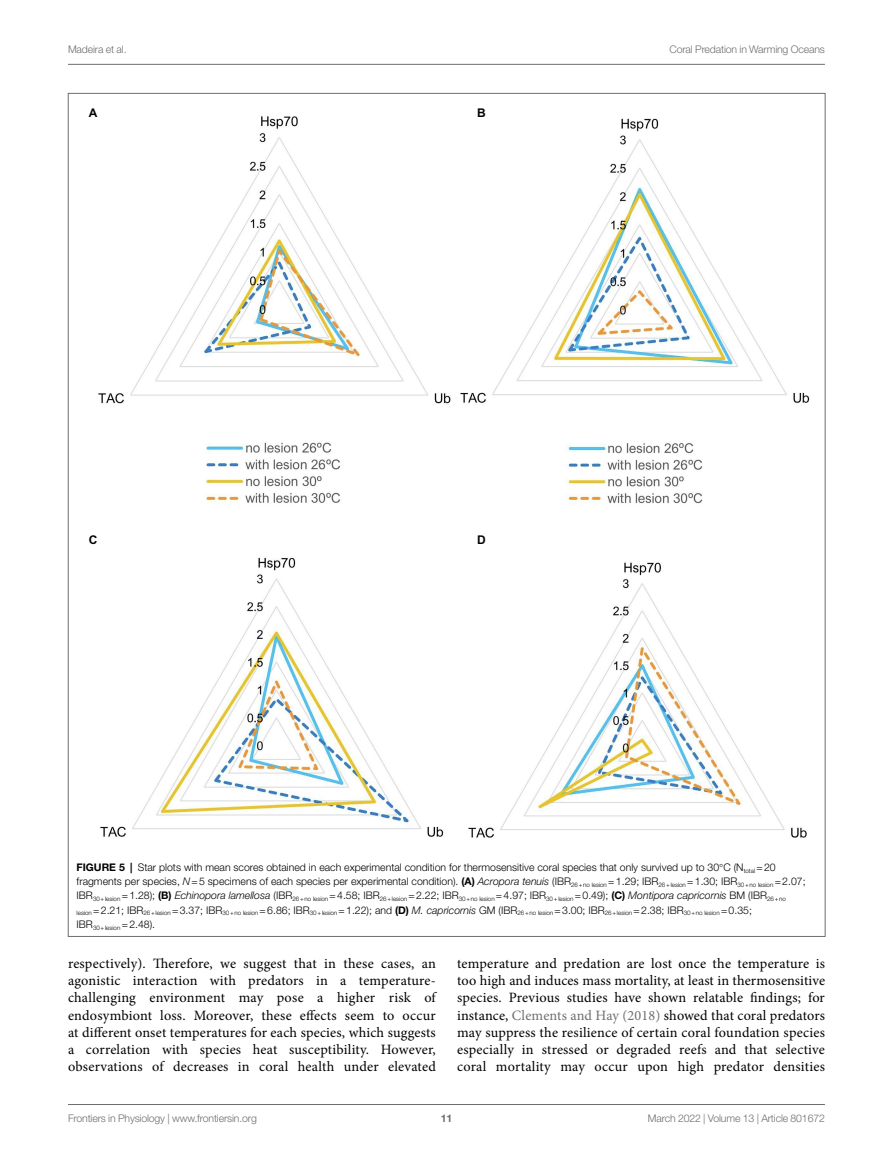
<style>
.page{position:relative;width:893px;height:1170px;background:#fff}
.page>*{position:absolute;margin:0;border:0;box-sizing:border-box;transform-origin:0 0}
.TEXT{font:14.25px/17.2px "Minion Pro";letter-spacing:.015em;color:#000;text-align:justify}
.t1{font:700 12px "Arial";color:#030303}
.FIG_LEG{font:300 10.5px/14.2px "Helvetica Neue LT Std";color:#000}
.t2{font:300 10.5px "Helvetica Neue LT Std";letter-spacing:-.015em;color:#6d6e71}
.t3{font:700 10.5px "Helvetica Neue LT Std";color:#6d6e71}
.s1{font-weight:700}
.s2{font-family:"STIX General";font-weight:400}
.s3{font-style:italic}
.s4{color:#6d6e71}
</style>
<div class="page">
<hr style="left:68px;top:64px;width:757px;height:1px;background:#6d6e71">
<hr style="left:68px;top:1104px;width:757px;height:1px;background:#6d6e71">
<img style="left:98px;top:116px;width:712px;height:722px">
<p class="t2" style="left:68px;top:42px;width:60px">Madeira et al.</p>
<p class="t2" style="left:669px;top:42px;width:157px">Coral Predation in Warming Oceans</p>
<p class="t1" style="left:89px;top:105px;width:10px">A</p>
<p class="t1" style="left:477px;top:105px;width:10px">B</p>
<p class="t1" style="left:89px;top:532px;width:10px">C</p>
<p class="t1" style="left:477px;top:532px;width:10px">D</p>
<p class="FIG_LEG" style="left:77px;top:859px;width:730px"><span class="s1">FIGURE 5 |</span> Star plots with mean scores obtained in each experimental condition for thermosensitive coral species that only survived up to 30<span class="s2">°</span>C (N<sub>total</sub> =20 fragments per species, <span class="s3">N</span>=5 specimens of each species per experimental condition). <span class="s1">(A)</span> <span class="s3">Acropora tenuis</span> (IBR<sub>26+no</sub> <sub>lesion</sub> =1.29; IBR<sub>26+lesion</sub> =1.30; IBR<sub>30+no</sub> <sub>lesion</sub> =2.07; IBR<sub>30+lesion</sub> =1.28); <span class="s1">(B)</span> <span class="s3">Echinopora lamellosa</span> (IBR<sub>26+no</sub> <sub>lesion</sub> =4.58; IBR<sub>26+lesion</sub> =2.22; IBR<sub>30+no</sub> <sub>lesion</sub> =4.97; IBR<sub>30+lesion</sub> =0.49); <span class="s1">(C)</span> <span class="s3">Montipora capricornis</span> BM (IBR<sub>26+no<br>lesion</sub> =2.21; IBR<sub>26+lesion</sub> =3.37; IBR<sub>30+no</sub> <sub>lesion</sub> =6.86; IBR<sub>30+lesion</sub> =1.22); and <span class="s1">(D)</span> <span class="s3">M. capricornis</span> GM (IBR<sub>26+no</sub> <sub>lesion</sub> =3.00; IBR<sub>26+lesion</sub> =2.38; IBR<sub>30+no</sub> <sub>lesion</sub> =0.35;<br>IBR<sub>30+lesion</sub> =2.48).</p>
<p class="TEXT" style="left:68px;top:954px;width:369px">respectively). Therefore, we suggest that in these cases, an agonistic interaction with predators in a temperature&shy;challenging environment may pose a higher risk of endosymbiont loss. Moreover, these effects seem to occur at different onset temperatures for each species, which suggests a correlation with species heat susceptibility. However, observations of decreases in coral health under elevated</p>
<p class="TEXT" style="left:457px;top:954px;width:369px">temperature and predation are lost once the temperature is too high and induces mass mortality, at least in thermosensitive species. Previous studies have shown relatable findings; for instance, <span class="s4">Clements and Hay (2018)</span> showed that coral predators may suppress the resilience of certain coral foundation species especially in stressed or degraded reefs and that selective coral mortality may occur upon high predator densities</p>
<p class="t2" style="left:68px;top:1111px;width:190px">Frontiers in Physiology | www.frontiersin.org</p>
<p class="t3" style="left:441px;top:1111px;width:13px">11</p>
<p class="t2" style="left:648px;top:1111px;width:178px">March 2022 | Volume 13 | Article 801672</p>
</div>
